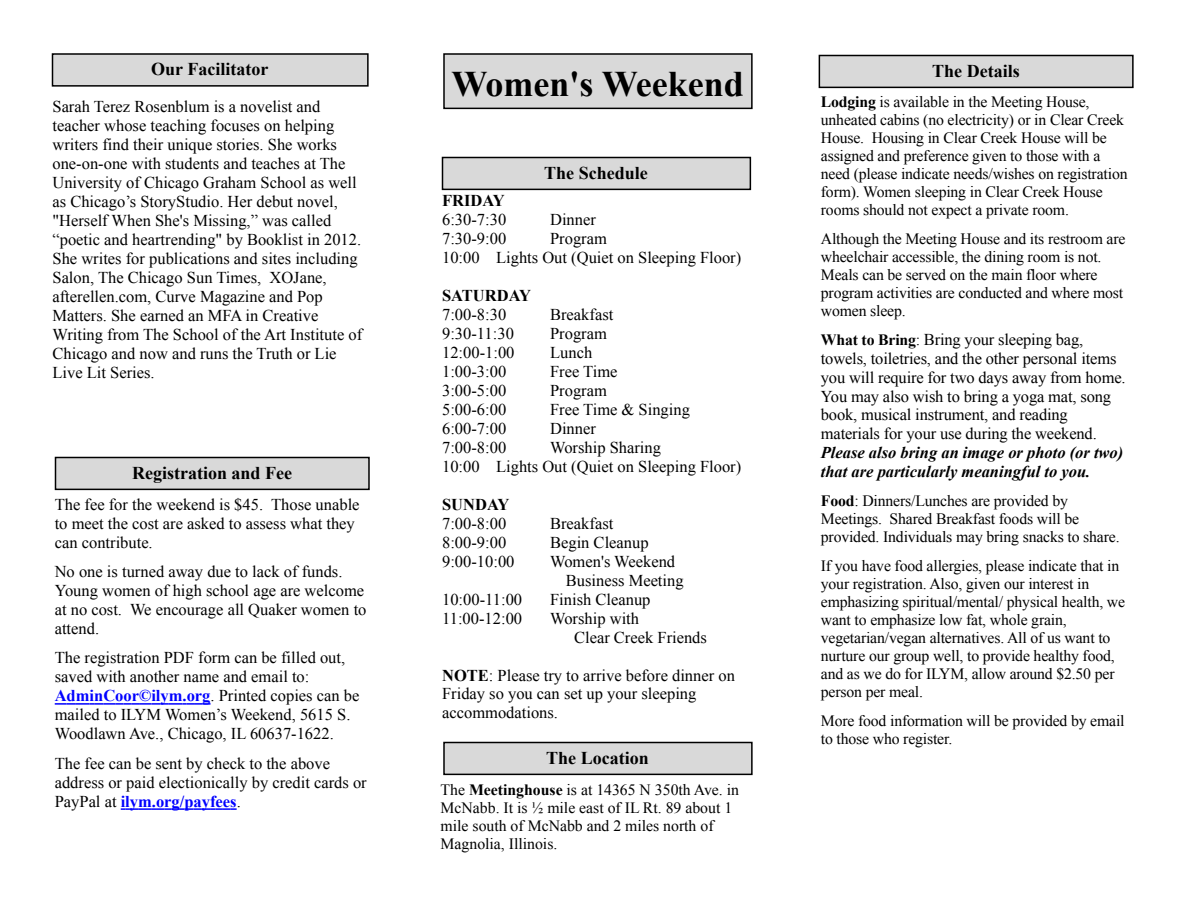
<style>
.page{position:relative;width:1188px;height:918px;background:#fff}
.page>*{position:absolute;margin:0;border:0;box-sizing:border-box;transform-origin:0 0}
.t1{font:700 36px "Times New Roman";color:#000}
.t2{font:700 18px "Times New Roman";color:#000}
.t3{font:16.5px/18.9px "Times New Roman";color:#000}
.t4{font:italic 700 16.5px/18.9px "Times New Roman";color:#000}
.t5{font:700 16.5px "Times New Roman";color:#000}
.t6{font:15.75px/18.1px "Times New Roman";letter-spacing:-.01em;color:#000}
.s1{font-weight:700;color:#00f}
.s2{font-weight:700}
.s3{font-weight:700;font-size:15.75px}
.s4{font-size:15.75px}
</style>
<div class="page">
<div style="left:444px;top:54px;width:308px;height:54px;background:#d9d9d9"></div>
<div style="left:443px;top:53px;width:310px;height:56px;border:2px solid #000"></div>
<div style="left:52px;top:54px;width:316px;height:32px;background:#d9d9d9"></div>
<div style="left:52px;top:53px;width:317px;height:34px;border:2px solid #000"></div>
<div style="left:55px;top:457px;width:314px;height:32px;background:#d9d9d9"></div>
<div style="left:55px;top:457px;width:315px;height:33px;border:2px solid #000"></div>
<div style="left:442px;top:157px;width:308px;height:32px;background:#d9d9d9"></div>
<div style="left:442px;top:157px;width:309px;height:33px;border:2px solid #000"></div>
<div style="left:819px;top:55px;width:314px;height:32px;background:#d9d9d9"></div>
<div style="left:819px;top:55px;width:315px;height:33px;border:2px solid #000"></div>
<svg style="left:55px;top:703px;width:156px;height:2px"></svg>
<svg style="left:121px;top:808px;width:116px;height:2px"></svg>
<div style="left:444px;top:742px;width:308px;height:32px;background:#d9d9d9"></div>
<div style="left:443px;top:742px;width:310px;height:33px;border:2px solid #000"></div>
<p class="t2" style="left:151px;top:59px;width:119px">Our Facilitator</p>
<p class="t3" style="left:52px;top:97px;width:311px">Sarah Terez Rosenblum is a novelist and teacher whose teaching focuses on helping writers find their unique stories. She works one-on-one with students and teaches at The University of Chicago Graham School as well as Chicago’s StoryStudio. Her debut novel, "Herself When She's Missing,” was called “poetic and heartrending" by Booklist in 2012.<br>She writes for publications and sites including Salon, The Chicago Sun Times, XOJane, afterellen.com, Curve Magazine and Pop Matters. She earned an MFA in Creative Writing from The School of the Art Institute of Chicago and now and runs the Truth or Lie Live Lit Series.</p>
<p class="t2" style="left:132px;top:463px;width:161px">Registration and Fee</p>
<p class="t3" style="left:55px;top:495px;width:306px">The fee for the weekend is $45. Those unable to meet the cost are asked to assess what they can contribute.</p>
<p class="t3" style="left:55px;top:562px;width:313px">No one is turned away due to lack of funds.<br>Young women of high school age are welcome at no cost. We encourage all Quaker women to attend.</p>
<p class="t3" style="left:55px;top:648px;width:306px">The registration PDF form can be filled out, saved with another name and email to:<br><span class="s1">AdminCoor©ilym.org</span>. Printed copies can be mailed to ILYM Women’s Weekend, 5615 S.<br>Woodlawn Ave., Chicago, IL 60637-1622.</p>
<p class="t3" style="left:55px;top:754px;width:314px">The fee can be sent by check to the above address or paid electionically by credit cards or<br>PayPal at <span class="s1">ilym.org/payfees</span>.</p>
<h1 class="t1" style="left:451px;top:64px;width:294px">Women's Weekend</h1>
<p class="t2" style="left:544px;top:163px;width:105px">The Schedule</p>
<p class="t5" style="left:442px;top:191px;width:64px">FRIDAY</p>
<p class="t3" style="left:442px;top:210px;width:66px">6:30-7:30</p>
<p class="t3" style="left:550px;top:210px;width:47px">Dinner</p>
<p class="t3" style="left:442px;top:229px;width:66px">7:30-9:00</p>
<p class="t3" style="left:442px;top:229px;width:301px;text-indent:108px">Program<br>10:00 Lights Out (Quiet on Sleeping Floor)</p>
<p class="t5" style="left:442px;top:286px;width:90px">SATURDAY</p>
<p class="t3" style="left:442px;top:305px;width:66px">7:00-8:30</p>
<p class="t3" style="left:550px;top:305px;width:65px">Breakfast</p>
<p class="t3" style="left:442px;top:324px;width:73px">9:30-11:30</p>
<p class="t3" style="left:550px;top:324px;width:58px">Program</p>
<p class="t3" style="left:442px;top:343px;width:74px">12:00-1:00</p>
<p class="t3" style="left:550px;top:343px;width:44px">Lunch</p>
<p class="t3" style="left:442px;top:362px;width:66px">1:00-3:00</p>
<p class="t3" style="left:550px;top:362px;width:69px">Free Time</p>
<p class="t3" style="left:442px;top:381px;width:66px">3:00-5:00</p>
<p class="t3" style="left:550px;top:381px;width:58px">Program</p>
<p class="t3" style="left:442px;top:400px;width:66px">5:00-6:00</p>
<p class="t3" style="left:550px;top:400px;width:141px">Free Time &amp; Singing</p>
<p class="t3" style="left:442px;top:419px;width:66px">6:00-7:00</p>
<p class="t3" style="left:550px;top:419px;width:47px">Dinner</p>
<p class="t3" style="left:442px;top:438px;width:66px">7:00-8:00</p>
<p class="t3" style="left:442px;top:438px;width:301px;text-indent:108px">Worship Sharing<br>10:00 Lights Out (Quiet on Sleeping Floor)</p>
<p class="t5" style="left:442px;top:495px;width:69px">SUNDAY</p>
<p class="t3" style="left:442px;top:514px;width:66px">7:00-8:00</p>
<p class="t3" style="left:550px;top:514px;width:65px">Breakfast</p>
<p class="t3" style="left:442px;top:533px;width:66px">8:00-9:00</p>
<p class="t3" style="left:550px;top:533px;width:100px">Begin Cleanup</p>
<p class="t3" style="left:442px;top:552px;width:74px">9:00-10:00</p>
<p class="t3" style="left:566px;top:552px;width:119px;text-indent:-16px">Women's Weekend<br>Business Meeting</p>
<p class="t3" style="left:442px;top:590px;width:82px">10:00-11:00</p>
<p class="t3" style="left:550px;top:590px;width:102px">Finish Cleanup</p>
<p class="t3" style="left:442px;top:609px;width:82px">11:00-12:00</p>
<p class="t3" style="left:574px;top:609px;width:134px;text-indent:-24px">Worship with<br>Clear Creek Friends</p>
<p class="t3" style="left:442px;top:665px;width:294px"><span class="s2">NOTE</span>: Please try to arrive before dinner on<br>Friday so you can set up your sleeping accommodations.</p>
<p class="t2" style="left:546px;top:748px;width:104px">The Location</p>
<p class="t6" style="left:441px;top:781px;width:300px">The <span class="s2">Meetinghouse</span> is at 14365 N 350th Ave. in McNabb. It is ½ mile east of IL Rt. 89 about 1 mile south of McNabb and 2 miles north of Magnolia, Illinois.</p>
<p class="t2" style="left:932px;top:61px;width:89px">The Details</p>
<p class="t6" style="left:821px;top:92px;width:308px"><span class="s2">Lodging</span> is available in the Meeting House, unheated cabins (no electricity) or in Clear Creek House. Housing in Clear Creek House will be assigned and preference given to those with a need (please indicate needs/wishes on registration form). Women sleeping in Clear Creek House rooms should not expect a private room.</p>
<p class="t6" style="left:821px;top:229px;width:306px">Although the Meeting House and its restroom are wheelchair accessible, the dining room is not.<br>Meals can be served on the main floor where program activities are conducted and where most women sleep.</p>
<p class="t3" style="left:821px;top:330px;width:306px"><span class="s3">What to Bring</span><span class="s4">:</span> Bring your sleeping bag, towels, toiletries, and the other personal items you will require for two days away from home.<br>You may also wish to bring a yoga mat, song book, musical instrument, and reading materials for your use during the weekend.</p>
<p class="t4" style="left:821px;top:443px;width:304px">Please also bring an image or photo (or two) that are particularly meaningful to you.</p>
<p class="t6" style="left:821px;top:491px;width:300px"><span class="s2">Food</span>: Dinners/Lunches are provided by<br>Meetings. Shared Breakfast foods will be provided. Individuals may bring snacks to share.</p>
<p class="t6" style="left:821px;top:556px;width:306px">If you have food allergies, please indicate that in your registration. Also, given our interest in emphasizing spiritual/mental/ physical health, we want to emphasize low fat, whole grain, vegetarian/vegan alternatives. All of us want to nurture our group well, to provide healthy food, and as we do for ILYM, allow around $2.50 per person per meal.</p>
<p class="t6" style="left:821px;top:711px;width:305px">More food information will be provided by email to those who register.</p>
</div>
